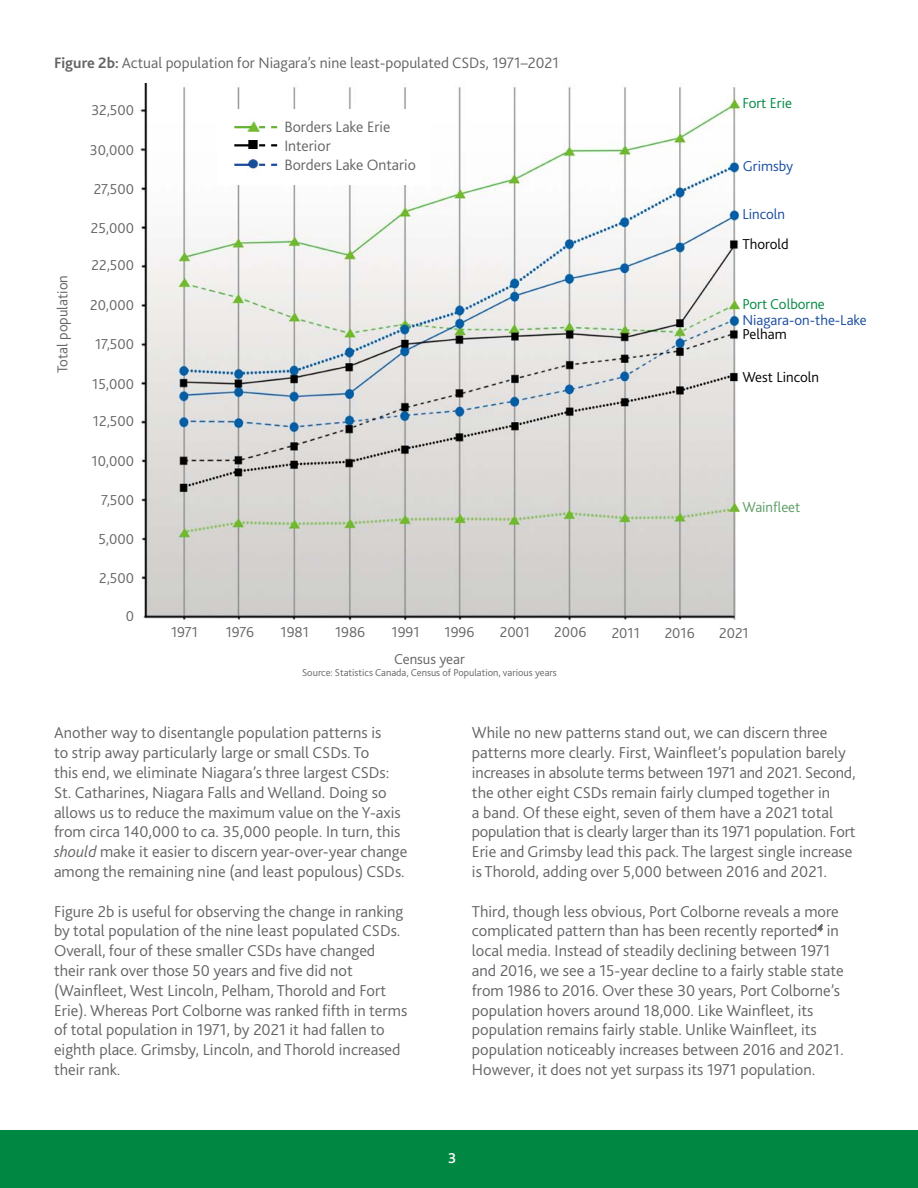
<style>
.page{position:relative;width:918px;height:1188px;background:#fff}
.page>*{position:absolute;margin:0;border:0;box-sizing:border-box;transform-origin:0 0}
.t1{font:300 16.5px/19.8px "Bliss 2";color:#636466}
.t2{font:300 15.75px/18.9px "Bliss 2";color:#636466}
.t3{font:300 15px "Bliss 2";color:#636466}
.t4{font:300 15px "Bliss 2";color:#184ba0}
.t5{font:300 15px "Bliss 2";color:#000}
.t6{font:300 15px "Bliss 2";color:#008842}
.t7{font:300 15px "Bliss 2";color:#5a9c64}
.t8{font:500 15px "Bliss 2";color:#fff}
.t9{font:300 10.5px "Bliss 2";color:#636466}
.s1{font-weight:700}
.s2{font-style:italic}
</style>
<div class="page">
<img style="left:140px;top:83px;width:599px;height:538px">
<div style="left:0;top:1130px;width:918px;height:58px;background:#008842"></div>
<div style="left:217px;top:109px;width:213px;height:76px;background:#fff"></div>
<svg style="left:234px;top:140px;width:43px;height:9px"></svg>
<svg style="left:260px;top:164px;width:17px;height:2px"></svg>
<svg style="left:234px;top:164px;width:13px;height:2px"></svg>
<img style="left:247px;top:159px;width:13px;height:10px">
<svg style="left:234px;top:121px;width:43px;height:10px"></svg>
<p class="t2" style="left:54px;top:53px;width:506px"><span class="s1">Figure 2b:</span> Actual population for Niagara’s nine least-populated CSDs, 1971–2021</p>
<p class="t3" style="left:53px;top:373px;width:100px;rotate:-90deg">Total population</p>
<p class="t3" style="left:92px;top:101px;width:44px">32,500</p>
<p class="t3" style="left:90px;top:140px;width:46px">30,000</p>
<p class="t3" style="left:94px;top:179px;width:42px">27,500</p>
<p class="t3" style="left:91px;top:219px;width:45px">25,000</p>
<p class="t3" style="left:92px;top:256px;width:44px">22,500</p>
<p class="t3" style="left:90px;top:296px;width:45px">20,000</p>
<p class="t3" style="left:95px;top:335px;width:40px">17,500</p>
<p class="t3" style="left:92px;top:375px;width:43px">15,000</p>
<p class="t3" style="left:93px;top:412px;width:43px">12,500</p>
<p class="t3" style="left:92px;top:452px;width:44px">10,000</p>
<p class="t3" style="left:101px;top:490px;width:34px">7,500</p>
<p class="t3" style="left:98px;top:529px;width:37px">5,000</p>
<p class="t3" style="left:99px;top:569px;width:36px">2,500</p>
<p class="t3" style="left:126px;top:607px;width:10px">0</p>
<p class="t2" style="left:284px;top:117px;width:133px">Borders Lake Erie<br>Interior<br>Borders Lake Ontario</p>
<p class="t6" style="left:742px;top:94px;width:51px">Fort Erie</p>
<p class="t4" style="left:743px;top:156px;width:52px">Grimsby</p>
<p class="t4" style="left:742px;top:204px;width:44px">Lincoln</p>
<p class="t5" style="left:742px;top:235px;width:48px">Thorold</p>
<p class="t6" style="left:742px;top:295px;width:84px">Port Colborne</p>
<p class="t4" style="left:742px;top:311px;width:126px">Niagara-on-the-Lake</p>
<p class="t5" style="left:742px;top:324px;width:46px">Pelham</p>
<p class="t5" style="left:742px;top:367px;width:78px">West Lincoln</p>
<p class="t7" style="left:742px;top:498px;width:60px">Wainfleet</p>
<p class="t3" style="left:171px;top:623px;width:28px">1971</p>
<p class="t3" style="left:226px;top:623px;width:30px">1976</p>
<p class="t3" style="left:281px;top:623px;width:30px">1981</p>
<p class="t3" style="left:335px;top:623px;width:32px">1986</p>
<p class="t3" style="left:392px;top:623px;width:30px">1991</p>
<p class="t3" style="left:445px;top:623px;width:31px">1996</p>
<p class="t3" style="left:500px;top:623px;width:32px">2001</p>
<p class="t3" style="left:554px;top:623px;width:34px">2006</p>
<p class="t3" style="left:612px;top:624px;width:30px">2011</p>
<p class="t3" style="left:665px;top:624px;width:31px">2016</p>
<p class="t3" style="left:719px;top:624px;width:31px">2021</p>
<p class="t3" style="left:394px;top:649px;width:72px">Census year</p>
<p class="t9" style="left:302px;top:666px;width:256px">Source: Statistics Canada, Census of Population, various years</p>
<p class="t1" style="left:54px;top:723px;width:355px">Another way to disentangle population patterns is<br>to strip away particularly large or small CSDs. To<br>this end, we eliminate Niagara’s three largest CSDs:<br>St. Catharines, Niagara Falls and Welland. Doing so allows us to reduce the maximum value on the Y-axis from circa 140,000 to ca. 35,000 people. In turn, this <span class="s2">should</span> make it easier to discern year-over-year change among the remaining nine (and least populous) CSDs.</p>
<p class="t1" style="left:54px;top:901px;width:355px">Figure 2b is useful for observing the change in ranking by total population of the nine least populated CSDs.<br>Overall, four of these smaller CSDs have changed their rank over those 50 years and five did not (Wainfleet, West Lincoln, Pelham, Thorold and Fort Erie). Whereas Port Colborne was ranked fifth in terms of total population in 1971, by 2021 it had fallen to eighth place. Grimsby, Lincoln, and Thorold increased their rank.</p>
<p class="t1" style="left:472px;top:723px;width:385px">While no new patterns stand out, we can discern three patterns more clearly. First, Wainfleet’s population barely increases in absolute terms between 1971 and 2021. Second, the other eight CSDs remain fairly clumped together in<br>a band. Of these eight, seven of them have a 2021 total population that is clearly larger than its 1971 population. Fort Erie and Grimsby lead this pack. The largest single increase is Thorold, adding over 5,000 between 2016 and 2021.</p>
<p class="t1" style="left:472px;top:901px;width:373px">Third, though less obvious, Port Colborne reveals a more complicated pattern than has been recently reported<sup>4</sup> in local media. Instead of steadily declining between 1971 and 2016, we see a 15-year decline to a fairly stable state from 1986 to 2016. Over these 30 years, Port Colborne’s population hovers around 18,000. Like Wainfleet, its population remains fairly stable. Unlike Wainfleet, its population noticeably increases between 2016 and 2021.<br>However, it does not yet surpass its 1971 population.</p>
<p class="t8" style="left:448px;top:1149px;width:10px">3</p>
</div>
